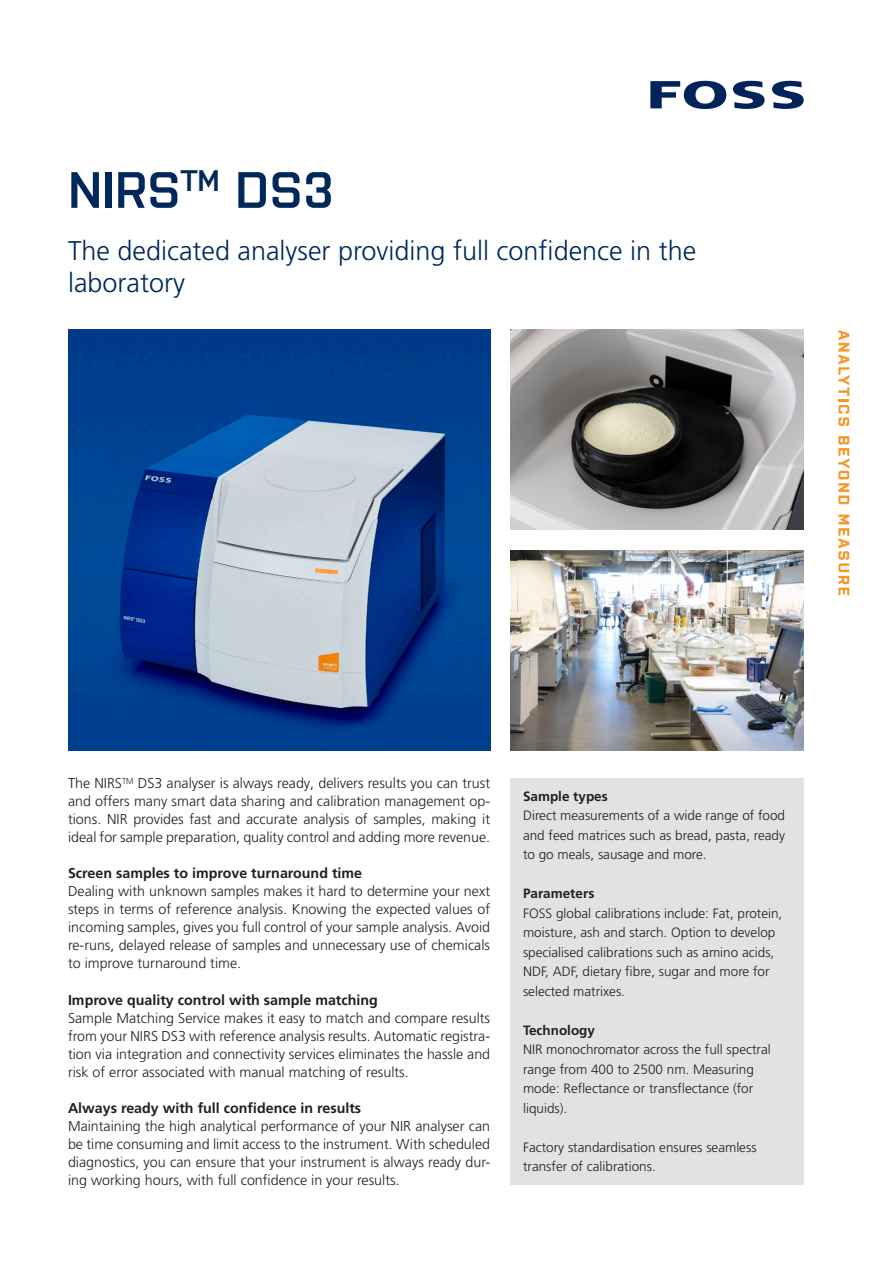
<style>
.page{position:relative;width:893px;height:1263px;background:#fff}
.page>*{position:absolute;margin:0;border:0;box-sizing:border-box;transform-origin:0 0}
.Top_instrument_name{font:600 51px "Purista";color:#00285a}
._2__line{font:300 27px/32.2px "Frutiger LT Pro";color:#00285a}
.Body{font:300 14.25px/18px "Frutiger LT Pro";color:#231f20;text-align:justify}
.Body_bold{font:700 14.25px "Frutiger LT Pro";color:#231f20}
.Box_text_page_1{font:300 13.5px/19.5px "Frutiger LT Pro";color:#231f20}
.Box_text_page_1_bold{font:700 13.5px "Frutiger LT Pro";color:#231f20}
</style>
<div class="page">
<div style="left:510px;top:778px;width:294px;height:407px;background:#e1e2e4"></div>
<img style="left:510px;top:551px;width:294px;height:200px">
<svg style="left:650px;top:81px;width:76px;height:28px"></svg>
<svg style="left:733px;top:81px;width:32px;height:28px"></svg>
<svg style="left:772px;top:81px;width:32px;height:28px"></svg>
<img style="left:510px;top:330px;width:294px;height:200px">
<img style="left:68px;top:330px;width:422px;height:421px">
<svg style="left:838px;top:330px;width:11px;height:96px"></svg>
<svg style="left:838px;top:436px;width:11px;height:68px"></svg>
<svg style="left:838px;top:514px;width:11px;height:81px"></svg>
<p class="Top_instrument_name" style="left:68px;top:153px;width:268px">NIRS<sup>TM</sup> DS3</p>
<p class="_2__line" style="left:68px;top:234px;width:630px">The dedicated analyser providing full confidence in the laboratory</p>
<p class="Body" style="left:68px;top:775px;width:424px">The NIRS<sup>TM</sup> DS3 analyser is always ready, delivers results you can trust and offers many smart data sharing and calibration management op&shy;tions. NIR provides fast and accurate analysis of samples, making it ideal for sample preparation, quality control and adding more revenue.</p>
<p class="Body_bold" style="left:68px;top:865px;width:296px">Screen samples to improve turnaround time</p>
<p class="Body" style="left:68px;top:883px;width:424px">Dealing with unknown samples makes it hard to determine your next steps in terms of reference analysis. Knowing the expected values of incoming samples, gives you full control of your sample analysis. Avoid re-runs, delayed release of samples and unnecessary use of chemicals to improve turnaround time.</p>
<p class="Body_bold" style="left:68px;top:991px;width:311px">Improve quality control with sample matching</p>
<p class="Body" style="left:68px;top:1009px;width:424px">Sample Matching Service makes it easy to match and compare results from your NIRS DS3 with reference analysis results. Automatic registra&shy;tion via integration and connectivity services eliminates the hassle and risk of error associated with manual matching of results.</p>
<p class="Body_bold" style="left:68px;top:1099px;width:295px">Always ready with full confidence in results</p>
<p class="Body" style="left:68px;top:1117px;width:424px">Maintaining the high analytical performance of your NIR analyser can be time consuming and limit access to the instrument. With scheduled diagnostics, you can ensure that your instrument is always ready dur&shy;ing working hours, with full confidence in your results.</p>
<p class="Box_text_page_1_bold" style="left:523px;top:788px;width:86px">Sample types</p>
<p class="Box_text_page_1" style="left:523px;top:806px;width:264px;text-align:justify">Direct measurements of a wide range of food and feed matrices such as bread, pasta, ready to go meals, sausage and more.</p>
<p class="Box_text_page_1_bold" style="left:523px;top:885px;width:73px">Parameters</p>
<p class="Box_text_page_1" style="left:523px;top:903px;width:261px">FOSS global calibrations include: Fat, protein, moisture, ash and starch. Option to develop specialised calibrations such as amino acids, NDF, ADF, dietary fibre, sugar and more for selected matrixes.</p>
<p class="Box_text_page_1_bold" style="left:523px;top:1022px;width:74px">Technology</p>
<p class="Box_text_page_1" style="left:523px;top:1040px;width:249px">NIR monochromator across the full spectral range from 400 to 2500 nm. Measuring mode: Reflectance or transflectance (for liquids).</p>
<p class="Box_text_page_1" style="left:523px;top:1137px;width:235px">Factory standardisation ensures seamless transfer of calibrations.</p>
</div>
